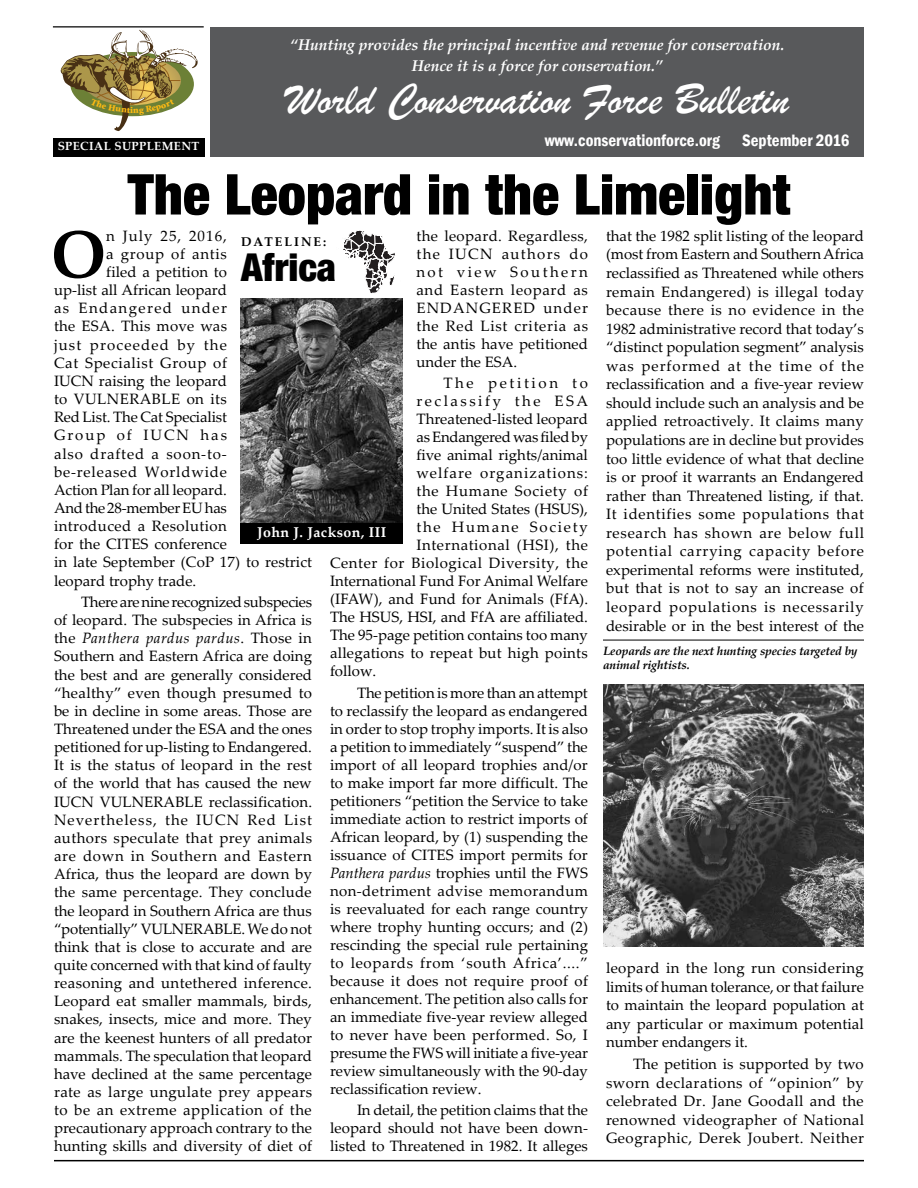
<style>
.page{position:relative;width:918px;height:1188px;background:#fff}
.page>*{position:absolute;margin:0;border:0;box-sizing:border-box;transform-origin:0 0}
.t1{font:700 66.45px "Palatino Linotype";color:#000}
.t2{font:900 condensed 56.4px "Helvetica Neue LT Std";color:#000}
.t3{font:45.15px "Brush Script";color:#fff}
.t4{font:900 condensed 38.55px "Helvetica Neue LT Std";color:#000}
.t5{font:700 35.25px/70.2px "Minion Pro";color:#000}
.t6{font:600 condensed 16.95px "Franklin Gothic";color:#fff}
.t7{font:italic 700 15.6px/21.1px "Palatino Linotype";color:#fff;text-align:center}
.t8{font:15px/18px "Palatino Linotype";letter-spacing:.005em;color:#000;text-align:justify}
.t9{font:15px "Palatino Linotype";letter-spacing:.04em;color:#000}
.t10{font:15px "Palatino Linotype";letter-spacing:-.015em;color:#000}
.t11{font:15px "Palatino Linotype";letter-spacing:.055em;color:#000}
.t12{font:15px "Palatino Linotype";letter-spacing:.03em;color:#000}
.t13{font:15px "Palatino Linotype";letter-spacing:.07em;color:#000}
.t14{font:15px "Palatino Linotype";letter-spacing:.05em;color:#000}
.t15{font:15px "Palatino Linotype";letter-spacing:.08em;color:#000}
.t16{font:15px "Palatino Linotype";letter-spacing:.09em;color:#000}
.t17{font:15px "Palatino Linotype";letter-spacing:.165em;color:#000}
.t18{font:15px "Palatino Linotype";letter-spacing:.12em;color:#000}
.t19{font:15px "Palatino Linotype";letter-spacing:.13em;color:#000}
.t20{font:15px "Palatino Linotype";letter-spacing:.175em;color:#000}
.t21{font:700 14.1px "Palatino Linotype";letter-spacing:.03em;color:#fff}
.t22{font:700 12.6px "Palatino Linotype";letter-spacing:.16em;color:#000}
.t23{font:italic 700 12px/14.2px "Palatino Linotype";letter-spacing:-.015em;color:#000}
.t24{font:700 11.85px "Palatino Linotype";letter-spacing:.03em;color:#fff}
.t25{font:900 9.15px "Minion Std";color:#fdb913;scale:1.08 1}
.s1{font-style:italic}
</style>
<div class="page">
<div style="left:211px;top:27px;width:653px;height:129px;background:#58595b"></div>
<div style="left:53px;top:138px;width:151px;height:18px;background:#000"></div>
<hr style="left:53px;top:26px;width:151px;height:1px;background:#000">
<hr style="left:54px;top:1160px;width:810px;height:1px;background:#000">
<div style="left:241px;top:520px;width:162px;height:24px;background:#000"></div>
<img style="left:241px;top:298px;width:162px;height:225px">
<svg style="left:343px;top:230px;width:52px;height:64px"></svg>
<hr style="left:603px;top:640px;width:261px;height:1px;background:#000">
<img style="left:603px;top:685px;width:261px;height:261px">
<svg style="left:61px;top:29px;width:137px;height:103px"></svg>
<p class="t7" style="left:290px;top:33px;width:496px">“Hunting provides the principal incentive and revenue for conservation.<br>Hence it is a force for conservation.”</p>
<h3 class="t3" style="left:286px;top:72px;width:505px">World Conservation Force Bulletin</h3>
<p class="t25" style="left:130px;top:105px;width:4px">i</p>
<p class="t24" style="left:58px;top:138px;width:143px">SPECIAL SUPPLEMENT</p>
<p class="t6" style="left:545px;top:129px;width:177px">www.conservationforce.org</p>
<p class="t6" style="left:742px;top:129px;width:109px">September 2016</p>
<h2 class="t2" style="left:128px;top:160px;width:664px">The Leopard in the Limelight</h2>
<h1 class="t1" style="left:51px;top:207px;width:57px">O</h1>
<p class="t13" style="left:106px;top:225px;width:122px">n July 25, 2016,</p>
<p class="t8" style="left:416px;top:227px;width:173px">the leopard. Regardless, the IUCN authors do not view Southern and Eastern leopard as ENDANGERED under the Red List criteria as the antis have petitioned under the ESA.</p>
<p class="t20" style="left:443px;top:373px;width:146px">The petition to</p>
<p class="t17" style="left:416px;top:391px;width:173px">reclassify the ESA</p>
<p class="t8" style="left:416px;top:410px;width:173px">Threatened-listed leopard</p>
<p class="t10" style="left:416px;top:427px;width:173px">as Endangered was filed by</p>
<p class="t8" style="left:416px;top:446px;width:173px">five animal rights/animal</p>
<p class="t13" style="left:416px;top:463px;width:173px">welfare organizations:</p>
<p class="t14" style="left:416px;top:481px;width:173px">the Humane Society of</p>
<p class="t8" style="left:416px;top:500px;width:173px">the United States (HSUS),</p>
<p class="t18" style="left:416px;top:517px;width:173px">the Humane Society</p>
<p class="t9" style="left:416px;top:535px;width:173px">International (HSI), the</p>
<p class="t9" style="left:330px;top:553px;width:259px">Center for Biological Diversity, the</p>
<p class="t8" style="left:330px;top:572px;width:260px">International Fund For Animal Welfare</p>
<p class="t8" style="left:330px;top:590px;width:260px">(IFAW), and Fund for Animals (FfA).</p>
<p class="t8" style="left:330px;top:608px;width:260px">The HSUS, HSI, and FfA are affiliated.</p>
<p class="t8" style="left:330px;top:626px;width:259px">The 95-page petition contains too many</p>
<p class="t8" style="left:330px;top:644px;width:259px">allegations to repeat but high points</p>
<p class="t8" style="left:330px;top:662px;width:48px">follow.</p>
<p class="t8" style="left:330px;top:683px;width:260px;text-indent:27px">The petition is more than an attempt to reclassify the leopard as endangered in order to stop trophy imports. It is also a petition to immediately “suspend” the import of all leopard trophies and/or to make import far more difficult. The petitioners “petition the Service to take immediate action to restrict imports of African leopard, by (1) suspending the issuance of CITES import permits for <span class="s1">Panthera pardus</span> trophies until the FWS non-detriment advise memorandum is reevaluated for each range country where trophy hunting occurs; and (2) rescinding the special rule pertaining to leopards from ‘south Africa’....” because it does not require proof of enhancement. The petition also calls for an immediate five-year review alleged to never have been performed. So, I presume the FWS will initiate a five-year review simultaneously with the 90-day reclassification review.</p>
<p class="t8" style="left:330px;top:1100px;width:260px;text-indent:27px">In detail, the petition claims that the leopard should not have been down&shy;listed to Threatened in 1982. It alleges</p>
<p class="t22" style="left:241px;top:233px;width:87px">DATELINE:</p>
<h3 class="t4" style="left:241px;top:243px;width:97px">Africa</h3>
<p class="t14" style="left:106px;top:243px;width:122px">a group of antis</p>
<p class="t8" style="left:106px;top:262px;width:122px">filed a petition to</p>
<p class="t8" style="left:54px;top:280px;width:175px">up-list all African leopard</p>
<p class="t16" style="left:54px;top:298px;width:175px">as Endangered under</p>
<p class="t8" style="left:54px;top:317px;width:175px">the ESA. This move was</p>
<p class="t15" style="left:54px;top:334px;width:174px">just proceeded by the</p>
<p class="t9" style="left:54px;top:352px;width:175px">Cat Specialist Group of</p>
<p class="t8" style="left:54px;top:371px;width:175px">IUCN raising the leopard</p>
<p class="t12" style="left:54px;top:388px;width:174px">to VULNERABLE on its</p>
<p class="t8" style="left:54px;top:408px;width:175px">Red List. The Cat Specialist</p>
<p class="t19" style="left:54px;top:425px;width:175px">Group of IUCN has</p>
<p class="t11" style="left:54px;top:443px;width:174px">also drafted a soon-to-</p>
<p class="t11" style="left:54px;top:461px;width:175px">be-released Worldwide</p>
<p class="t8" style="left:54px;top:480px;width:174px">Action Plan for all leopard.</p>
<p class="t10" style="left:54px;top:497px;width:174px">And the 28-member EU has</p>
<p class="t12" style="left:54px;top:515px;width:174px">introduced a Resolution</p>
<p class="t8" style="left:54px;top:535px;width:174px">for the CITES conference</p>
<p class="t8" style="left:54px;top:553px;width:260px">in late September (CoP 17) to restrict</p>
<p class="t8" style="left:54px;top:571px;width:144px">leopard trophy trade.</p>
<p class="t8" style="left:54px;top:592px;width:260px;text-indent:27px">There are nine recognized subspecies of leopard. The subspecies in Africa is the <span class="s1">Panthera pardus pardus</span>. Those in Southern and Eastern Africa are doing the best and are generally considered “healthy” even though presumed to be in decline in some areas. Those are Threatened under the ESA and the ones petitioned for up-listing to Endangered.<br>It is the status of leopard in the rest of the world that has caused the new IUCN VULNERABLE reclassification.<br>Nevertheless, the IUCN Red List authors speculate that prey animals are down in Southern and Eastern Africa, thus the leopard are down by the same percentage. They conclude the leopard in Southern Africa are thus “potentially” VULNERABLE. We do not think that is close to accurate and are quite concerned with that kind of faulty reasoning and untethered inference.<br>Leopard eat smaller mammals, birds, snakes, insects, mice and more. They are the keenest hunters of all predator mammals. The speculation that leopard have declined at the same percentage rate as large ungulate prey appears to be an extreme application of the precautionary approach contrary to the hunting skills and diversity of diet of</p>
<h3 class="t5" style="left:-9px;top:471px;width:284px">UNTING REPORT<br>UNTING REPORT</h3>
<p class="t21" style="left:257px;top:522px;width:130px">John J. Jackson, III</p>
<p class="t8" style="left:606px;top:226px;width:260px;line-height:18.6px">that the 1982 split listing of the leopard (most from Eastern and Southern Africa reclassified as Threatened while others remain Endangered) is illegal today because there is no evidence in the 1982 administrative record that today’s “distinct population segment” analysis was performed at the time of the reclassification and a five-year review should include such an analysis and be applied retroactively. It claims many populations are in decline but provides too little evidence of what that decline is or proof it warrants an Endangered rather than Threatened listing, if that.<br>It identifies some populations that research has shown are below full potential carrying capacity before experimental reforms were instituted, but that is not to say an increase of leopard populations is necessarily desirable or in the best interest of the</p>
<p class="t23" style="left:603px;top:643px;width:256px">Leopards are the next hunting species targeted by animal rightists.</p>
<p class="t8" style="left:606px;top:958px;width:260px;line-height:18.6px">leopard in the long run considering limits of human tolerance, or that failure to maintain the leopard population at any particular or maximum potential number endangers it.</p>
<p class="t8" style="left:606px;top:1054px;width:260px;line-height:18.6px;text-indent:27px">The petition is supported by two sworn declarations of “opinion” by celebrated Dr. Jane Goodall and the renowned videographer of National Geographic, Derek Joubert. Neither</p>
</div>
